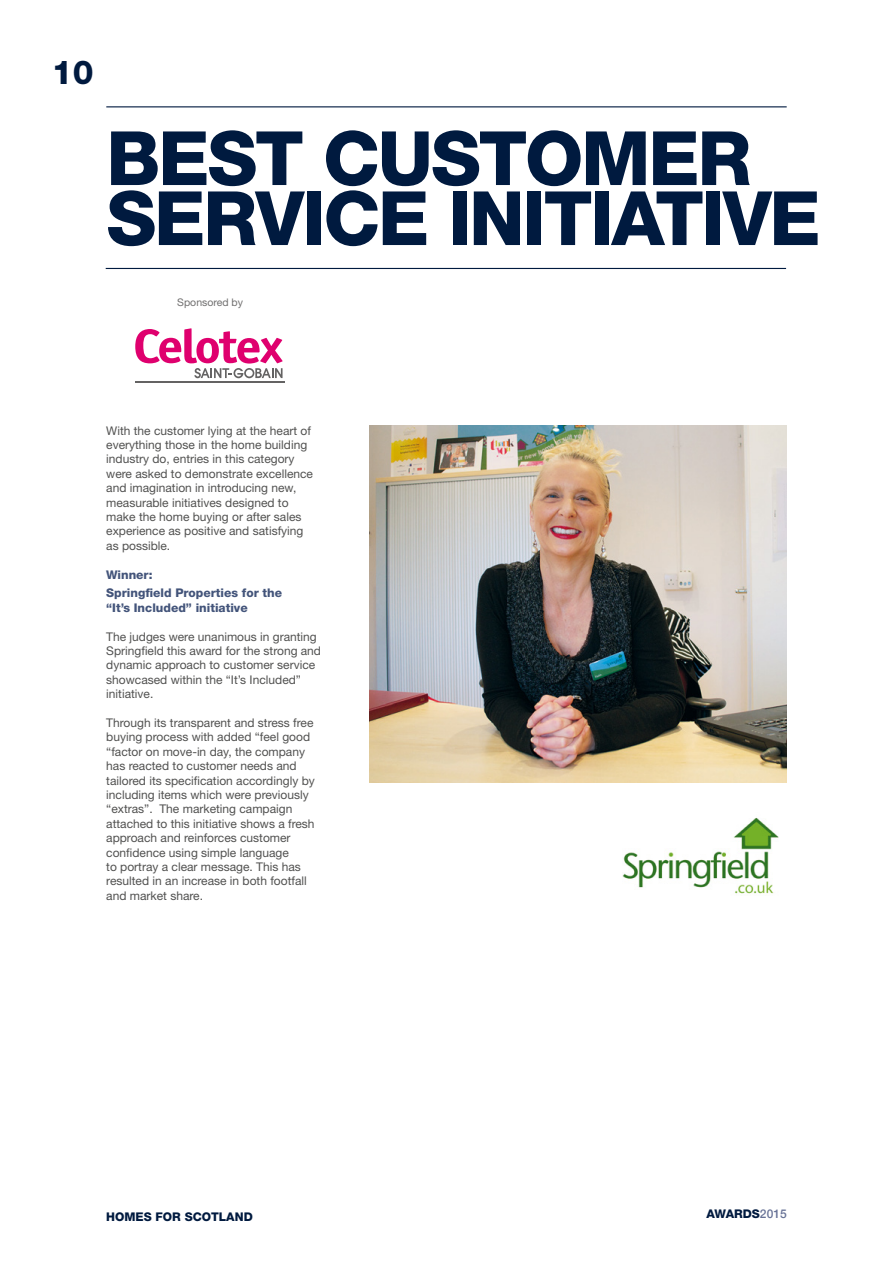
<style>
.page{position:relative;width:893px;height:1263px;background:#fff}
.page>*{position:absolute;margin:0;border:0;box-sizing:border-box;transform-origin:0 0}
.t1{font:800 75px/60px "Helvetica Neue";letter-spacing:-.03em;color:#001a3f}
.t2{font:800 33px "Helvetica Neue";color:#001a3f}
.t3{font:12px/14.4px "Helvetica Neue";color:#515150}
.t4{font:800 12px/18.6px "Helvetica Neue";color:#43547a}
.t5{font:800 12px "Helvetica Neue";color:#001a3f}
.t6{font:10.5px "Helvetica Neue";color:#706f6f}
.s1{font-weight:500;color:#687397}
</style>
<div class="page">
<img style="left:369px;top:425px;width:418px;height:358px">
<img style="left:622px;top:818px;width:157px;height:76px">
<hr style="left:106px;top:106px;width:681px;height:1px;background:#001a3f">
<hr style="left:106px;top:268px;width:680px;height:1px;background:#001a3f">
<hr style="left:135px;top:382px;width:150px;height:1px;background:#646363">
<svg style="left:135px;top:328px;width:148px;height:50px"></svg>
<h2 class="t2" style="left:52px;top:52px;width:43px">10</h2>
<h1 class="t1" style="left:106px;top:128px;width:716px">BEST CUSTOMER<br>SERVICE INITIATIVE</h1>
<p class="t6" style="left:177px;top:296px;width:67px">Sponsored by</p>
<p class="t3" style="left:106px;top:423px;width:208px">With the customer lying at the heart of everything those in the home building industry do, entries in this category were asked to demonstrate excellence and imagination in introducing new, measurable initiatives designed to make the home buying or after sales experience as positive and satisfying as possible.</p>
<p class="t4" style="left:106px;top:565px;width:177px">Winner:<br>Springfield Properties for the</p>
<p class="t4" style="left:106px;top:598px;width:143px">“It’s Included” initiative</p>
<p class="t3" style="left:106px;top:629px;width:216px">The judges were unanimous in granting Springfield this award for the strong and dynamic approach to customer service showcased within the “It’s Included” initiative.</p>
<p class="t3" style="left:106px;top:715px;width:210px">Through its transparent and stress free buying process with added “feel good “factor on move-in day, the company has reacted to customer needs and tailored its specification accordingly by including items which were previously “extras”. The marketing campaign attached to this initiative shows a fresh approach and reinforces customer confidence using simple language<br>to portray a clear message. This has resulted in an increase in both footfall and market share.</p>
<p class="t5" style="left:106px;top:1210px;width:148px">HOMES FOR SCOTLAND</p>
<p class="t5" style="left:706px;top:1206px;width:82px">AWARDS<span class="s1">2015</span></p>
</div>
